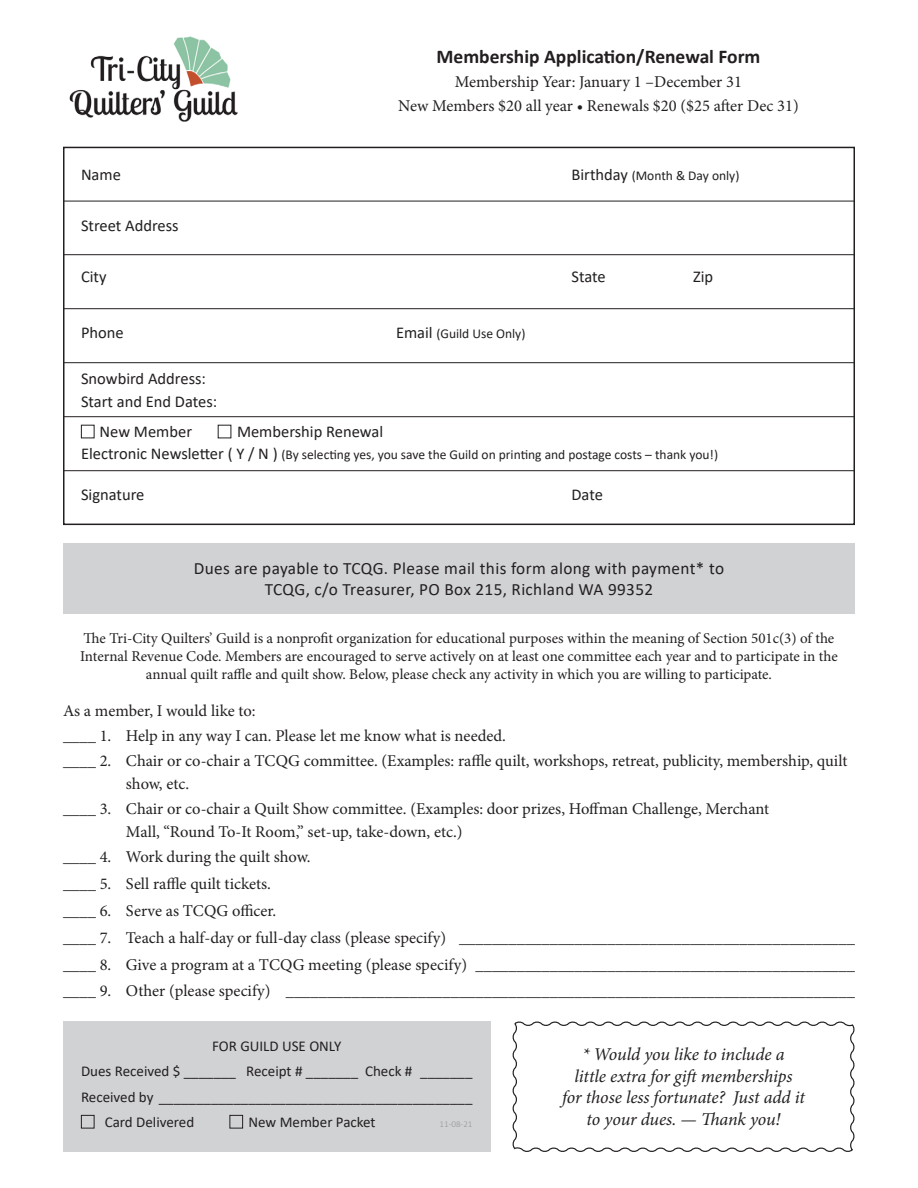
<style>
.page{position:relative;width:918px;height:1188px;background:#fff}
.page>*{position:absolute;margin:0;border:0;box-sizing:border-box;transform-origin:0 0}
.t1{font:700 19.5px "Calibri";color:#231f20}
.t2{font:italic 18px/21.6px "Minion Pro";letter-spacing:-.01em;color:#231f20;text-align:center}
.t3{font:17.25px/21px "Calibri";letter-spacing:.02em;color:#231f20;text-align:center}
.t4{font:16.5px/27px "Minion Pro";color:#231f20}
.t5{font:16.5px/22.5px "Calibri";color:#231f20}
.t6{font:15px/18px "Minion Pro";color:#231f20;text-align:center}
.t7{font:15px "Calibri";color:#231f20}
.t8{font:13.5px "Calibri";color:#231f20}
.t9{font:300 9px "Calibri";color:#939598}
.s1{font-size:16.5px}
</style>
<div class="page">
<div style="left:63px;top:543px;width:792px;height:71px;background:#d1d2d4"></div>
<div style="left:63px;top:1022px;width:427px;height:130px;background:#d1d2d4"></div>
<div style="left:63px;top:147px;width:792px;height:378px;border:2px solid #231f20"></div>
<hr style="left:63px;top:201px;width:792px;height:1px;background:#231f20">
<hr style="left:63px;top:254px;width:792px;height:1px;background:#231f20">
<hr style="left:63px;top:308px;width:792px;height:1px;background:#231f20">
<hr style="left:63px;top:362px;width:792px;height:1px;background:#231f20">
<hr style="left:63px;top:416px;width:792px;height:1px;background:#231f20">
<hr style="left:63px;top:470px;width:792px;height:1px;background:#231f20">
<div style="left:81px;top:425px;width:13px;height:13px;border:1px solid #231f20"></div>
<div style="left:81px;top:1115px;width:13px;height:13px;border:1px solid #231f20"></div>
<div style="left:230px;top:1115px;width:13px;height:13px;border:1px solid #231f20"></div>
<svg style="left:512px;top:1021px;width:343px;height:131px"></svg>
<img style="left:69px;top:36px;width:169px;height:86px">
<p class="t1" style="left:437px;top:43px;width:325px">Membership Application/Renewal Form</p>
<p class="t4" style="left:398px;top:70px;width:402px;line-height:24px;text-align:center">Membership Year: January 1 –December 31<br>New Members $20 all year • Renewals $20 ($25 after Dec 31)</p>
<p class="t5" style="left:81px;top:163px;width:41px">Name</p>
<p class="t8" style="left:571px;top:166px;width:170px"><span class="s1">Birthday</span> (Month &amp; Day only)</p>
<p class="t5" style="left:81px;top:214px;width:99px">Street Address</p>
<p class="t5" style="left:81px;top:265px;width:27px">City</p>
<p class="t5" style="left:571px;top:265px;width:36px">State</p>
<p class="t5" style="left:693px;top:265px;width:22px">Zip</p>
<p class="t5" style="left:81px;top:320px;width:44px">Phone</p>
<p class="t8" style="left:396px;top:324px;width:131px"><span class="s1">Email</span> (Guild Use Only)</p>
<p class="t5" style="left:81px;top:367px;width:138px">Snowbird Address:<br>Start and End Dates:</p>
<p class="t5" style="left:100px;top:419px;width:94px">New Member</p>
<p class="t5" style="left:237px;top:419px;width:148px">Membership Renewal</p>
<p class="t8" style="left:81px;top:445px;width:639px"><span class="s1">Electronic Newsletter ( Y / N )</span> (By selecting yes, you save the Guild on printing and postage costs – thank you!)</p>
<p class="t5" style="left:81px;top:482px;width:65px">Signature</p>
<p class="t5" style="left:571px;top:482px;width:33px">Date</p>
<p class="t3" style="left:194px;top:557px;width:532px">Dues are payable to TCQG. Please mail this form along with payment* to<br>TCQG, c/o Treasurer, PO Box 215, Richland WA 99352</p>
<p class="t6" style="left:80px;top:629px;width:759px">The Tri-City Quilters’ Guild is a nonprofit organization for educational purposes within the meaning of Section 501c(3) of the<br>Internal Revenue Code. Members are encouraged to serve actively on at least one committee each year and to participate in the annual quilt raffle and quilt show. Below, please check any activity in which you are willing to participate.</p>
<p class="t4" style="left:63px;top:698px;width:786px;line-height:25px">As a member, I would like to:<br>____ 1. Help in any way I can. Please let me know what is needed.<br>____ 2. Chair or co-chair a TCQG committee. (Examples: raffle quilt, workshops, retreat, publicity, membership, quilt</p>
<p class="t4" style="left:63px;top:771px;width:708px;line-height:25.5px;text-indent:63px">show, etc.<br>____ 3. Chair or co-chair a Quilt Show committee. (Examples: door prizes, Hoffman Challenge, Merchant</p>
<p class="t4" style="left:63px;top:819px;width:401px;line-height:25.5px;text-indent:63px">Mall, “Round To-It Room,” set-up, take-down, etc.) ____ 4. Work during the quilt show.</p>
<p class="t4" style="left:63px;top:871px;width:793px">____ 5. Sell raffle quilt tickets.<br>____ 6. Serve as TCQG officer.<br>____ 7. Teach a half-day or full-day class (please specify) ________________________________________________ ____ 8. Give a program at a TCQG meeting (please specify) ______________________________________________</p>
<p class="t4" style="left:63px;top:977px;width:793px">____ 9. Other (please specify) _____________________________________________________________________</p>
<p class="t7" style="left:212px;top:1035px;width:131px">FOR GUILD USE ONLY</p>
<p class="t7" style="left:81px;top:1061px;width:393px">Dues Received $ _______ Receipt # _______ Check # _______</p>
<p class="t7" style="left:81px;top:1086px;width:393px">Received by __________________________________________</p>
<p class="t7" style="left:105px;top:1112px;width:91px">Card Delivered</p>
<p class="t7" style="left:249px;top:1112px;width:129px">New Member Packet</p>
<p class="t9" style="left:440px;top:1119px;width:34px">11-08-21</p>
<p class="t2" style="left:562px;top:1043px;width:244px">* Would you like to include a<br>little extra for gift memberships<br>for those less fortunate? Just add it to your dues. — Thank you!</p>
</div>
